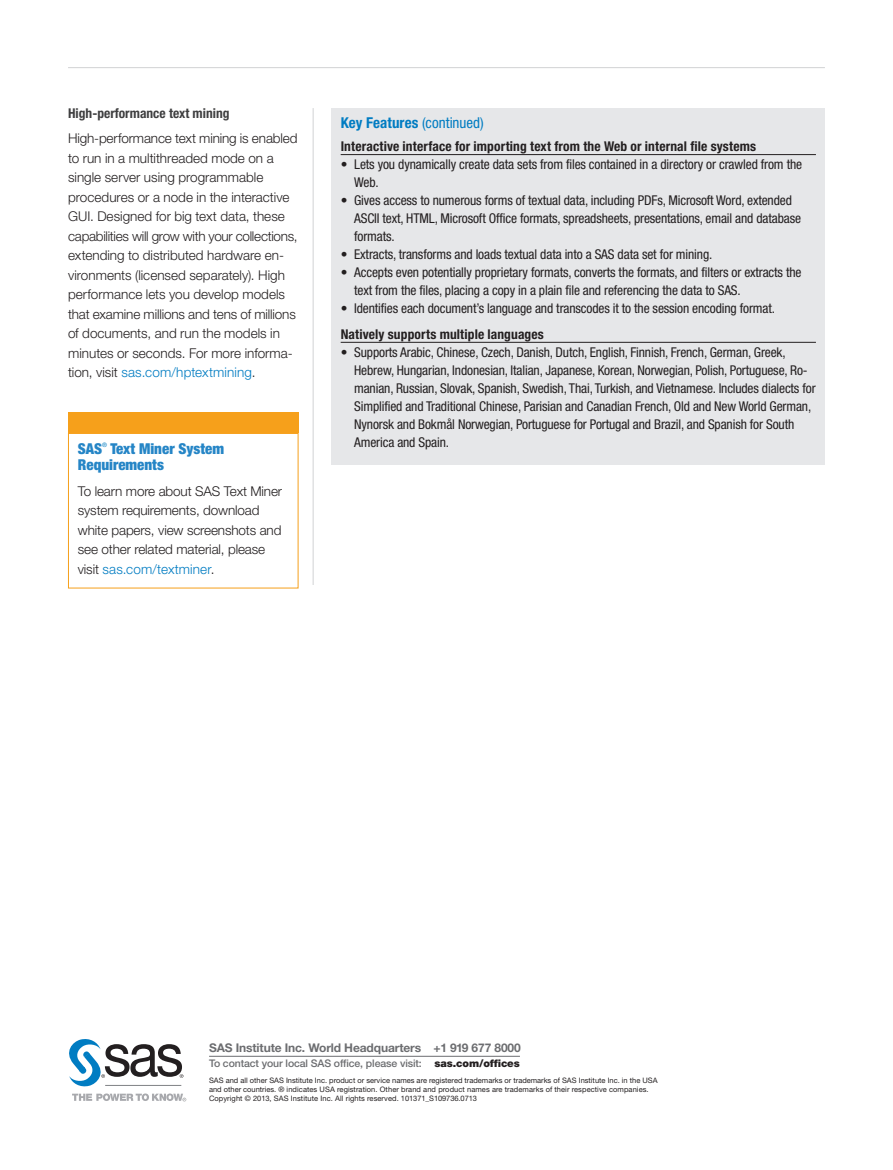
<style>
.page{position:relative;width:893px;height:1170px;background:#fff}
.page>*{position:absolute;margin:0;border:0;box-sizing:border-box;transform-origin:0 0}
.Subhd2__Body{font:900 condensed 15px/16.5px "Helvetica Neue LT Std";color:#2585c6}
.Key_features_head{font:700 condensed 15px "Helvetica Neue LT Std";letter-spacing:.005em;color:#007cc2}
.Key_features_bullet{font:condensed 13.5px/18px "Helvetica Neue LT Std";letter-spacing:-.01em;color:#231f20}
.Body{font:300 13.5px/19.5px "Helvetica Neue LT Std";color:#231f20}
.Tech_requirements_bo{font:300 13.5px/19.5px "Helvetica Neue LT Std";letter-spacing:-.01em;color:#231f20}
.Key_features_subhead{font:700 condensed 13.5px "Helvetica Neue LT Std";letter-spacing:.01em;color:#231f20}
.Subhd2__Body-2{font:700 condensed 13.5px "Helvetica Neue LT Std";color:#3e3e3f}
.t1{font:700 12px "Helvetica Neue LT Std";letter-spacing:-.01em;color:#6c6d70}
.t2{font:500 10.5px "Helvetica Neue LT Std";letter-spacing:-.01em;color:#6c6d70}
.t3{font:7.5px/9px "Helvetica Neue LT Std";color:#231f20}
.Subhd2__Body-3{font:6.15px "Helvetica Neue LT Std";color:#007cc2}
.s1{color:#007cc2}
.s2{font-weight:400}
.s3{font-weight:900;color:#231f20}
</style>
<div class="page">
<hr style="left:68px;top:67px;width:757px;height:1px;background:#d1d2d4">
<div style="left:332px;top:108px;width:493px;height:356px;background:#e6e7e9"></div>
<hr style="left:341px;top:154px;width:475px;height:1px;background:#231f20">
<hr style="left:341px;top:342px;width:475px;height:1px;background:#231f20">
<hr style="left:313px;top:108px;width:1px;height:477px;background:#d1d2d4">
<hr style="left:209px;top:1055px;width:311px;height:1px;background:#6c6d70">
<svg style="left:72px;top:1093px;width:114px;height:8px"></svg>
<svg style="left:69px;top:1039px;width:114px;height:48px"></svg>
<hr style="left:105px;top:1084px;width:76px;height:1px;background:#808285">
<div style="left:68px;top:433px;width:230px;height:155px;border:1px solid #f6a01b"></div>
<div style="left:68px;top:412px;width:230px;height:21px;background:#f6a01b"></div>
<p class="Subhd2__Body-2" style="left:68px;top:105px;width:163px">High-performance text mining</p>
<p class="Body" style="left:68px;top:128px;width:231px">High-performance text mining is enabled to run in a multithreaded mode on a single server using programmable procedures or a node in the interactive GUI. Designed for big text data, these capabilities will grow with your collections, extending to distributed hardware en&shy;vironments (licensed separately). High performance lets you develop models that examine millions and tens of millions of documents, and run the models in minutes or seconds. For more informa&shy;tion, visit <span class="s1">sas.com/hptextmining</span>.</p>
<p class="Subhd2__Body" style="left:78px;top:439px;width:26px">SAS</p>
<p class="Subhd2__Body-3" style="left:102px;top:441px;width:6px">®</p>
<p class="Subhd2__Body" style="left:78px;top:439px;width:148px;text-indent:33px">Text Miner System<br>Requirements</p>
<p class="Tech_requirements_bo" style="left:78px;top:480px;width:206px">To learn more about SAS Text Miner system requirements, download white papers, view screenshots and see other related material, please visit <span class="s1">sas.com/textminer</span>.</p>
<p class="Key_features_head" style="left:341px;top:113px;width:145px">Key Features <span class="s2">(continued)</span></p>
<p class="Key_features_subhead" style="left:341px;top:138px;width:417px">Interactive interface for importing text from the Web or internal file systems</p>
<p class="Key_features_bullet" style="left:354px;top:155px;width:449px;text-indent:-14px">• Lets you dynamically create data sets from files contained in a directory or crawled from the<br>Web.</p>
<p class="Key_features_bullet" style="left:354px;top:191px;width:448px;text-indent:-14px">• Gives access to numerous forms of textual data, including PDFs, Microsoft Word, extended<br>ASCII text, HTML, Microsoft Office formats, spreadsheets, presentations, email and database formats.</p>
<p class="Key_features_bullet" style="left:341px;top:245px;width:373px">• Extracts, transforms and loads textual data into a SAS data set for mining.</p>
<p class="Key_features_bullet" style="left:354px;top:263px;width:449px;text-indent:-14px">• Accepts even potentially proprietary formats, converts the formats, and filters or extracts the text from the files, placing a copy in a plain file and referencing the data to SAS.</p>
<p class="Key_features_bullet" style="left:341px;top:299px;width:436px">• Identifies each document’s language and transcodes it to the session encoding format.</p>
<p class="Key_features_subhead" style="left:341px;top:326px;width:205px">Natively supports multiple languages</p>
<p class="Key_features_bullet" style="left:354px;top:343px;width:463px;text-indent:-14px">• Supports Arabic, Chinese, Czech, Danish, Dutch, English, Finnish, French, German, Greek, Hebrew, Hungarian, Indonesian, Italian, Japanese, Korean, Norwegian, Polish, Portuguese, Ro&shy;manian, Russian, Slovak, Spanish, Swedish, Thai, Turkish, and Vietnamese. Includes dialects for Simplified and Traditional Chinese, Parisian and Canadian French, Old and New World German, Nynorsk and Bokmål Norwegian, Portuguese for Portugal and Brazil, and Spanish for South America and Spain.</p>
<p class="t1" style="left:209px;top:1040px;width:313px">SAS Institute Inc. World Headquarters +1 919 677 8000</p>
<p class="t2" style="left:209px;top:1057px;width:312px">To contact your local SAS office, please visit: <span class="s3">sas.com/offices</span></p>
<p class="t3" style="left:209px;top:1075px;width:450px">SAS and all other SAS Institute Inc. product or service names are registered trademarks or trademarks of SAS Institute Inc. in the USA and other countries. ® indicates USA registration. Other brand and product names are trademarks of their respective companies.<br>Copyright © 2013, SAS Institute Inc. All rights reserved. 101371_S109736.0713</p>
</div>
